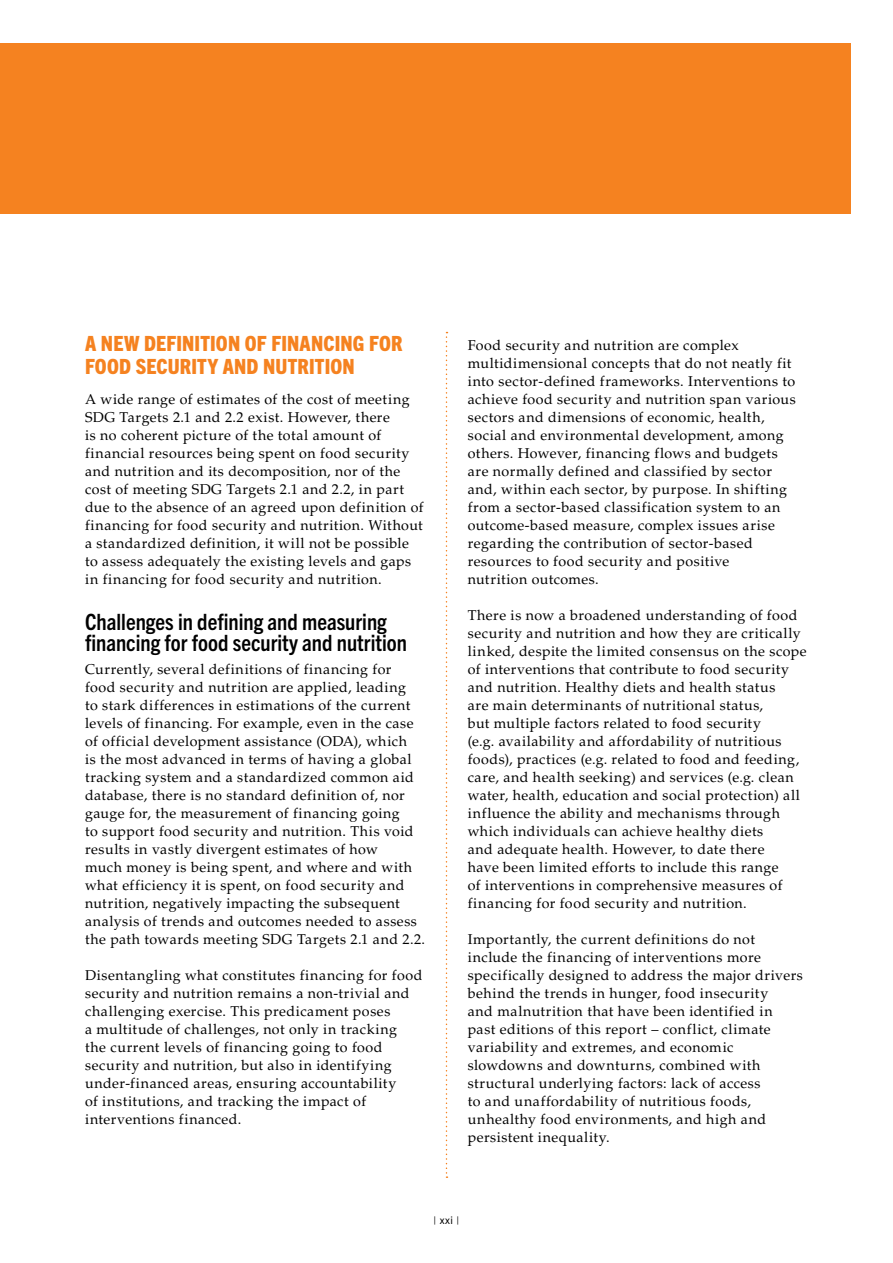
<style>
.page{position:relative;width:893px;height:1263px;background:#fff}
.page>*{position:absolute;margin:0;border:0;box-sizing:border-box;transform-origin:0 0}
.t1{font:700 condensed 22.5px/21px "Trade Gothic Next LT Pro";color:#000}
.t2{font:800 condensed 21px/22.5px "Trade Gothic Next LT Pro";letter-spacing:.01em;color:#f58220}
.t3{font:14.25px/18px "Palatino LT Std";letter-spacing:.035em;color:#000}
.t4{font:10.5px "Trade Gothic Next LT Pro";color:#000}
</style>
<div class="page">
<div style="left:0;top:44px;width:850px;height:170px;background:#f58220"></div>
<svg style="left:446px;top:332px;width:1px;height:846px"></svg>
<h2 class="t2" style="left:85px;top:331px;width:319px">A NEW DEFINITION OF FINANCING FOR<br>FOOD SECURITY AND NUTRITION</h2>
<p class="t3" style="left:85px;top:390px;width:340px">A wide range of estimates of the cost of meeting SDG Targets 2.1 and 2.2 exist. However, there<br>is no coherent picture of the total amount of financial resources being spent on food security and nutrition and its decomposition, nor of the cost of meeting SDG Targets 2.1 and 2.2, in part due to the absence of an agreed upon definition of financing for food security and nutrition. Without a standardized definition, it will not be possible to assess adequately the existing levels and gaps in financing for food security and nutrition.</p>
<h1 class="t1" style="left:85px;top:610px;width:324px">Challenges in defining and measuring financing for food security and nutrition</h1>
<p class="t3" style="left:85px;top:660px;width:342px">Currently, several definitions of financing for food security and nutrition are applied, leading<br>to stark differences in estimations of the current levels of financing. For example, even in the case of official development assistance (ODA), which<br>is the most advanced in terms of having a global tracking system and a standardized common aid database, there is no standard definition of, nor gauge for, the measurement of financing going<br>to support food security and nutrition. This void results in vastly divergent estimates of how<br>much money is being spent, and where and with what efficiency it is spent, on food security and nutrition, negatively impacting the subsequent analysis of trends and outcomes needed to assess the path towards meeting SDG Targets 2.1 and 2.2.</p>
<p class="t3" style="left:85px;top:966px;width:339px">Disentangling what constitutes financing for food security and nutrition remains a non-trivial and challenging exercise. This predicament poses<br>a multitude of challenges, not only in tracking<br>the current levels of financing going to food security and nutrition, but also in identifying under-financed areas, ensuring accountability<br>of institutions, and tracking the impact of interventions financed.</p>
<p class="t3" style="left:468px;top:336px;width:330px">Food security and nutrition are complex multidimensional concepts that do not neatly fit into sector‑defined frameworks. Interventions to achieve food security and nutrition span various sectors and dimensions of economic, health, social and environmental development, among others. However, financing flows and budgets are normally defined and classified by sector and, within each sector, by purpose. In shifting from a sector-based classification system to an outcome-based measure, complex issues arise regarding the contribution of sector-based resources to food security and positive<br>nutrition outcomes.</p>
<p class="t3" style="left:468px;top:606px;width:341px">There is now a broadened understanding of food security and nutrition and how they are critically linked, despite the limited consensus on the scope of interventions that contribute to food security and nutrition. Healthy diets and health status<br>are main determinants of nutritional status,<br>but multiple factors related to food security<br>(e.g. availability and affordability of nutritious foods), practices (e.g. related to food and feeding, care, and health seeking) and services (e.g. clean water, health, education and social protection) all influence the ability and mechanisms through which individuals can achieve healthy diets<br>and adequate health. However, to date there<br>have been limited efforts to include this range<br>of interventions in comprehensive measures of financing for food security and nutrition.</p>
<p class="t3" style="left:468px;top:930px;width:337px">Importantly, the current definitions do not include the financing of interventions more specifically designed to address the major drivers behind the trends in hunger, food insecurity<br>and malnutrition that have been identified in past editions of this report – conflict, climate variability and extremes, and economic slowdowns and downturns, combined with structural underlying factors: lack of access<br>to and unaffordability of nutritious foods, unhealthy food environments, and high and persistent inequality.</p>
<p class="t4" style="left:434px;top:1213px;width:27px">| xxi |</p>
</div>
